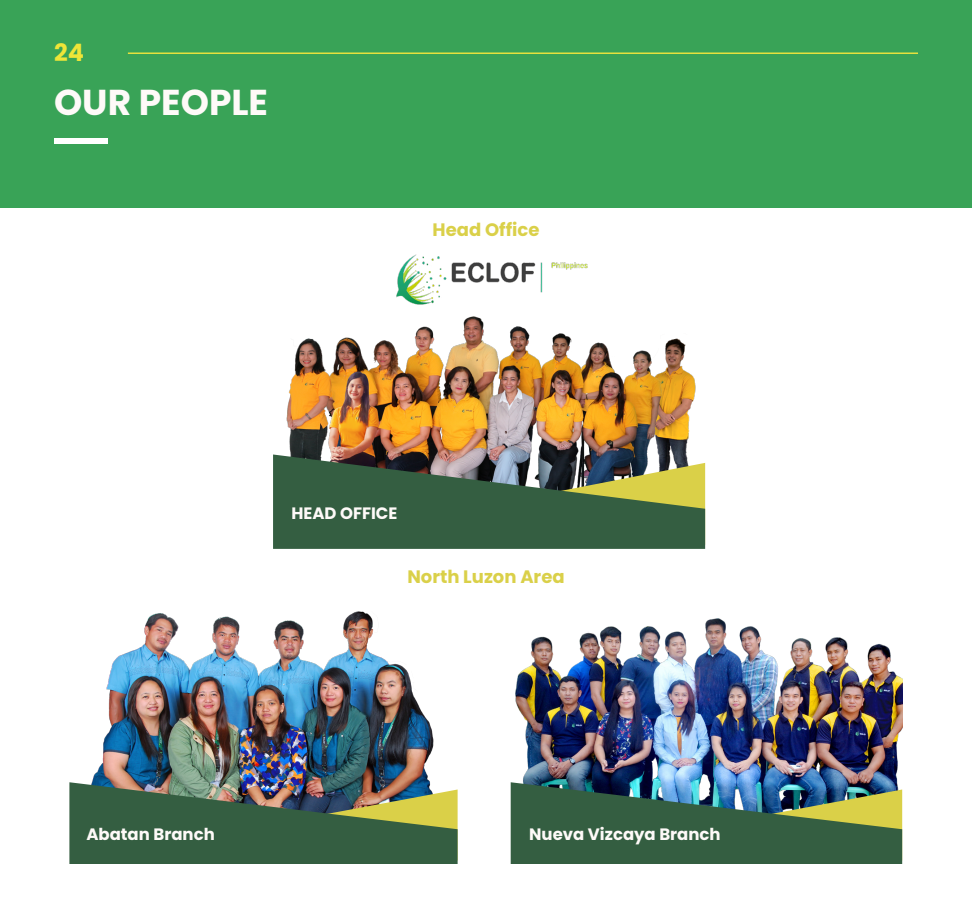
<style>
.page{position:relative;width:972px;height:918px;background:#fff}
.page>*{position:absolute;margin:0;border:0;box-sizing:border-box;transform-origin:0 0}
.t1{font:700 36px "Poppins";color:#fefaf8}
.t2{font:700 24px "Poppins";color:#eee538}
.t3{font:700 18px "Poppins";color:#dad049}
.t4{font:700 16.5px "Poppins";color:#fefaf8}
</style>
<div class="page">
<div style="left:0;top:0;width:972px;height:208px;background:#39a357"></div>
<img style="left:92px;top:611px;width:342px;height:171px">
<div style="left:54px;top:138px;width:53px;height:6px;background:#fff"></div>
<img style="left:273px;top:254px;width:433px;height:293px">
<svg style="left:273px;top:455px;width:432px;height:94px;background:#4a674a"></svg>
<img style="left:69px;top:782px;width:389px;height:82px">
<img style="left:515px;top:618px;width:388px;height:164px">
<svg style="left:511px;top:782px;width:392px;height:82px;background:#426b53"></svg>
<hr style="left:128px;top:52px;width:790px;height:2px;background:#e6e13e">
<p class="t2" style="left:54px;top:39px;width:31px">24</p>
<p class="t1" style="left:54px;top:82px;width:216px">OUR PEOPLE</p>
<p class="t3" style="left:433px;top:219px;width:108px">Head Office</p>
<p class="t4" style="left:291px;top:504px;width:108px">HEAD OFFICE</p>
<p class="t3" style="left:407px;top:567px;width:159px">North Luzon Area</p>
<p class="t4" style="left:86px;top:825px;width:130px">Abatan Branch</p>
<p class="t4" style="left:529px;top:825px;width:193px">Nueva Vizcaya Branch</p>
</div>
